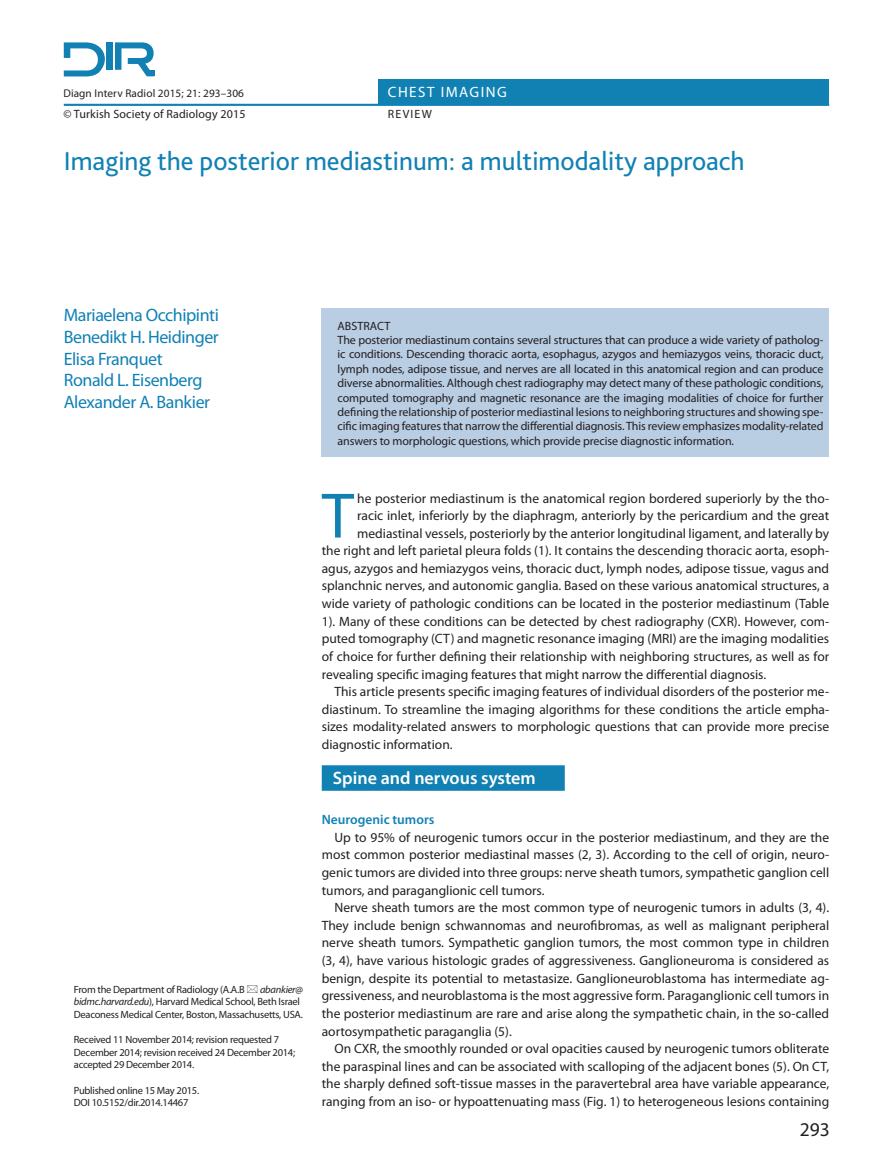
<style>
.page{position:relative;width:893px;height:1170px;background:#fff}
.page>*{position:absolute;margin:0;border:0;box-sizing:border-box;transform-origin:0 0}
.t1{font:64.65px "Myriad Pro";color:#1181b4}
.t2{font:27px "Bliss Pro";color:#1181b4}
.t3{font:19.5px "Myriad Pro";color:#231f20}
.t4{font:18px/21.6px "Myriad Pro";letter-spacing:-.025em;color:#1181b4}
.t5{font:600 18px "Myriad Pro";color:#fff}
.t6{font:15px "Myriad Pro";letter-spacing:.1em;color:#fff}
.t7{font:13.5px/17.5px "Myriad Pro";color:#231f20;text-align:justify}
.t8{font:600 13.5px "Myriad Pro";color:#1181b4}
.t9{font:12px/14.4px "Myriad Pro";letter-spacing:-.01em;color:#231f20}
.t10{font:12px "Myriad Pro";letter-spacing:.01em;color:#231f20}
.t11{font:11.25px "Myriad Pro";letter-spacing:.01em;color:#231f20}
.t12{font:10.5px/12.6px "Myriad Pro";letter-spacing:-.025em;color:#231f20}
.s1{font-style:italic}
</style>
<div class="page">
<div style="left:322px;top:765px;width:243px;height:25px;background:#1181b4"></div>
<div style="left:378px;top:79px;width:451px;height:26px;background:#1181b4"></div>
<hr style="left:64px;top:104px;width:765px;height:2px;background:#1181b4">
<div style="left:147px;top:70px;width:8px;height:6px;background:#1181b4"></div>
<div style="left:106px;top:42px;width:7px;height:28px;background:#1181b4"></div>
<svg style="left:64px;top:42px;width:41px;height:34px"></svg>
<svg style="left:115px;top:42px;width:39px;height:34px"></svg>
<div style="left:322px;top:308px;width:507px;height:148px;background:#b9cde3"></div>
<p class="t11" style="left:63px;top:86px;width:182px">Diagn Interv Radiol 2015; 21: 293–306</p>
<p class="t10" style="left:63px;top:107px;width:184px">© Turkish Society of Radiology 2015</p>
<p class="t6" style="left:388px;top:83px;width:121px">CHEST IMAGING</p>
<p class="t9" style="left:388px;top:107px;width:46px">REVIEW</p>
<h2 class="t2" style="left:64px;top:144px;width:682px">Imaging the posterior mediastinum: a multimodality approach</h2>
<h3 class="t4" style="left:64px;top:304px;width:157px">Mariaelena Occhipinti<br>Benedikt H. Heidinger<br>Elisa Franquet<br>Ronald L. Eisenberg<br>Alexander A. Bankier</h3>
<p class="t12" style="left:74px;top:982px;width:172px">From the Department of Radiology (A.A.B</p>
<p class="t12" style="left:74px;top:982px;width:231px;text-indent:186px"><span class="s1">abankier@ bidmc.harvard.edu</span>), Harvard Medical School, Beth Israel<br>Deaconess Medical Center, Boston, Massachusetts, USA.</p>
<p class="t12" style="left:74px;top:1033px;width:223px">Received 11 November 2014; revision requested 7<br>December 2014; revision received 24 December 2014; accepted 29 December 2014.</p>
<p class="t12" style="left:74px;top:1083px;width:127px">Published online 15 May 2015.<br>DOI 10.5152/dir.2014.14467</p>
<p class="t9" style="left:338px;top:318px;width:487px">ABSTRACT<br>The posterior mediastinum contains several structures that can produce a wide variety of patholog&shy;ic conditions. Descending thoracic aorta, esophagus, azygos and hemiazygos veins, thoracic duct, lymph nodes, adipose tissue, and nerves are all located in this anatomical region and can produce diverse abnormalities. Although chest radiography may detect many of these pathologic conditions, computed tomography and magnetic resonance are the imaging modalities of choice for further defining the relationship of posterior mediastinal lesions to neighboring structures and showing spe&shy;cific imaging features that narrow the differential diagnosis. This review emphasizes modality-related answers to morphologic questions, which provide precise diagnostic information.</p>
<h1 class="t1" style="left:322px;top:476px;width:34px">T</h1>
<p class="t7" style="left:357px;top:489px;width:473px">he posterior mediastinum is the anatomical region bordered superiorly by the tho-</p>
<p class="t7" style="left:357px;top:506px;width:473px">racic inlet, inferiorly by the diaphragm, anteriorly by the pericardium and the great</p>
<p class="t7" style="left:357px;top:524px;width:473px">mediastinal vessels, posteriorly by the anterior longitudinal ligament, and laterally by</p>
<p class="t7" style="left:322px;top:541px;width:509px">the right and left parietal pleura folds (1). It contains the descending thoracic aorta, esoph-</p>
<p class="t7" style="left:322px;top:559px;width:509px">agus, azygos and hemiazygos veins, thoracic duct, lymph nodes, adipose tissue, vagus and</p>
<p class="t7" style="left:322px;top:577px;width:509px">splanchnic nerves, and autonomic ganglia. Based on these various anatomical structures, a</p>
<p class="t7" style="left:322px;top:594px;width:509px">wide variety of pathologic conditions can be located in the posterior mediastinum (Table</p>
<p class="t7" style="left:322px;top:612px;width:509px">1). Many of these conditions can be detected by chest radiography (CXR). However, com-</p>
<p class="t7" style="left:322px;top:629px;width:509px">puted tomography (CT) and magnetic resonance imaging (MRI) are the imaging modalities</p>
<p class="t7" style="left:322px;top:647px;width:509px">of choice for further defining their relationship with neighboring structures, as well as for</p>
<p class="t7" style="left:322px;top:665px;width:446px">revealing specific imaging features that might narrow the differential diagnosis.</p>
<p class="t7" style="left:334px;top:682px;width:496px">This article presents specific imaging features of individual disorders of the posterior me-</p>
<p class="t7" style="left:322px;top:700px;width:509px">diastinum. To streamline the imaging algorithms for these conditions the article empha-</p>
<p class="t7" style="left:322px;top:718px;width:509px">sizes modality-related answers to morphologic questions that can provide more precise</p>
<p class="t7" style="left:322px;top:735px;width:132px">diagnostic information.</p>
<h3 class="t5" style="left:333px;top:766px;width:204px">Spine and nervous system</h3>
<p class="t8" style="left:322px;top:810px;width:114px">Neurogenic tumors</p>
<p class="t7" style="left:322px;top:828px;width:509px;text-indent:13px">Up to 95% of neurogenic tumors occur in the posterior mediastinum, and they are the most common posterior mediastinal masses (2, 3). According to the cell of origin, neuro&shy;genic tumors are divided into three groups: nerve sheath tumors, sympathetic ganglion cell tumors, and paraganglionic cell tumors.</p>
<p class="t7" style="left:322px;top:898px;width:509px;text-indent:13px">Nerve sheath tumors are the most common type of neurogenic tumors in adults (3, 4).<br>They include benign schwannomas and neurofibromas, as well as malignant peripheral nerve sheath tumors. Sympathetic ganglion tumors, the most common type in children (3, 4), have various histologic grades of aggressiveness. Ganglioneuroma is considered as benign, despite its potential to metastasize. Ganglioneuroblastoma has intermediate ag&shy;gressiveness, and neuroblastoma is the most aggressive form. Paraganglionic cell tumors in the posterior mediastinum are rare and arise along the sympathetic chain, in the so-called aortosympathetic paraganglia (5).</p>
<p class="t7" style="left:322px;top:1039px;width:509px;text-indent:13px">On CXR, the smoothly rounded or oval opacities caused by neurogenic tumors obliterate the paraspinal lines and can be associated with scalloping of the adjacent bones (5). On CT, the sharply defined soft-tissue masses in the paravertebral area have variable appearance, ranging from an iso- or hypoattenuating mass (Fig. 1) to heterogeneous lesions containing</p>
<h3 class="t3" style="left:800px;top:1116px;width:32px">293</h3>
</div>
